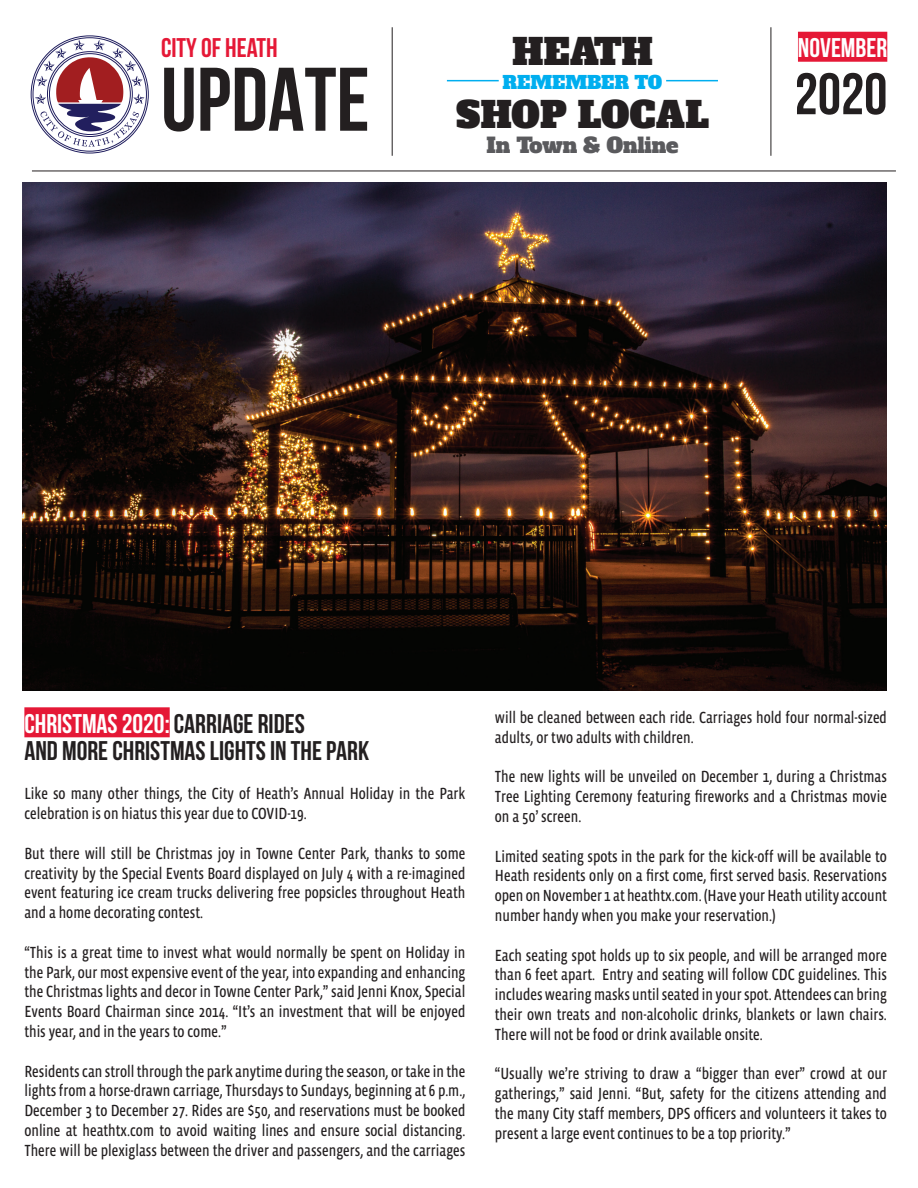
<style>
.page{position:relative;width:918px;height:1188px;background:#fff}
.page>*{position:absolute;margin:0;border:0;box-sizing:border-box;transform-origin:0 0}
.t1{font:700 90px "Bebas Neue";color:#231f20}
.t2{font:700 58.5px "Bebas Neue";color:#231f20}
.t3{font:36px "Alfa Slab One";color:#231f20}
.t4{font:700 27px/27px "Bebas Neue";color:#231f20}
.t5{font:700 27px "Bebas Neue";color:#e51836}
.t6{font:700 27px "Bebas Neue";color:#fff}
.t7{font:21px "Alfa Slab One";color:#5a5a5d}
.t8{font:18px "Alfa Slab One";color:#00aeef}
.t9{font:16.5px/19.8px "Vista Sans Nar OTCE";color:#231f20;text-align:justify}
.s1{color:#fff}
</style>
<div class="page">
<img style="left:23px;top:182px;width:864px;height:508px">
<div style="left:798px;top:32px;width:89px;height:30px;background:#e51836"></div>
<hr style="left:392px;top:27px;width:1px;height:129px;background:#231f20">
<hr style="left:771px;top:27px;width:1px;height:129px;background:#231f20">
<hr style="left:32px;top:171px;width:864px;height:1px;background:#231f20">
<svg style="left:31px;top:36px;width:118px;height:117px"></svg>
<hr style="left:666px;top:80px;width:52px;height:1px;background:#00aeef">
<hr style="left:447px;top:80px;width:52px;height:1px;background:#00aeef">
<div style="left:24px;top:707px;width:146px;height:30px;background:#e51836"></div>
<h3 class="t5" style="left:161px;top:33px;width:118px">CITY OF HEATH</h3>
<h1 class="t1" style="left:161px;top:50px;width:210px">UPDATE</h1>
<h3 class="t3" style="left:512px;top:27px;width:142px">HEATH</h3>
<p class="t8" style="left:503px;top:70px;width:161px">REMEMBER TO</p>
<h3 class="t3" style="left:456px;top:90px;width:255px">SHOP LOCAL</h3>
<p class="t7" style="left:487px;top:131px;width:193px">In Town &amp; Online</p>
<h3 class="t6" style="left:798px;top:33px;width:91px">NOVEMBER</h3>
<h2 class="t2" style="left:795px;top:62px;width:94px">2020</h2>
<h3 class="t4" style="left:24px;top:710px;width:346px"><span class="s1">CHRISTMAS 2020:</span> CARRIAGE RIDES<br>AND MORE CHRISTMAS LIGHTS IN THE PARK</h3>
<p class="t9" style="left:24px;top:784px;width:442px">Like so many other things, the City of Heath’s Annual Holiday in the Park celebration is on hiatus this year due to COVID-19.</p>
<p class="t9" style="left:24px;top:843px;width:443px">But there will still be Christmas joy in Towne Center Park, thanks to some creativity by the Special Events Board displayed on July 4 with a re-imagined event featuring ice cream trucks delivering free popsicles throughout Heath and a home decorating contest.</p>
<p class="t9" style="left:24px;top:942px;width:443px">“This is a great time to invest what would normally be spent on Holiday in the Park, our most expensive event of the year, into expanding and enhancing the Christmas lights and decor in Towne Center Park,” said Jenni Knox, Special Events Board Chairman since 2014. “It’s an investment that will be enjoyed this year, and in the years to come.”</p>
<p class="t9" style="left:24px;top:1061px;width:443px">Residents can stroll through the park anytime during the season, or take in the lights from a horse-drawn carriage, Thursdays to Sundays, beginning at 6 p.m., December 3 to December 27. Rides are $50, and reservations must be booked online at heathtx.com to avoid waiting lines and ensure social distancing.<br>There will be plexiglass between the driver and passengers, and the carriages</p>
<p class="t9" style="left:495px;top:707px;width:394px">will be cleaned between each ride. Carriages hold four normal-sized adults, or two adults with children.</p>
<p class="t9" style="left:495px;top:767px;width:394px">The new lights will be unveiled on December 1, during a Christmas Tree Lighting Ceremony featuring fireworks and a Christmas movie on a 50’ screen.</p>
<p class="t9" style="left:495px;top:846px;width:394px">Limited seating spots in the park for the kick-off will be available to Heath residents only on a first come, first served basis. Reservations open on November 1 at heathtx.com. (Have your Heath utility account number handy when you make your reservation.)</p>
<p class="t9" style="left:495px;top:945px;width:394px">Each seating spot holds up to six people, and will be arranged more than 6 feet apart. Entry and seating will follow CDC guidelines. This includes wearing masks until seated in your spot. Attendees can bring their own treats and non-alcoholic drinks, blankets or lawn chairs.<br>There will not be food or drink available onsite.</p>
<p class="t9" style="left:495px;top:1064px;width:394px">“Usually we’re striving to draw a “bigger than ever” crowd at our gatherings,” said Jenni. “But, safety for the citizens attending and the many City staff members, DPS officers and volunteers it takes to present a large event continues to be a top priority.”</p>
</div>
